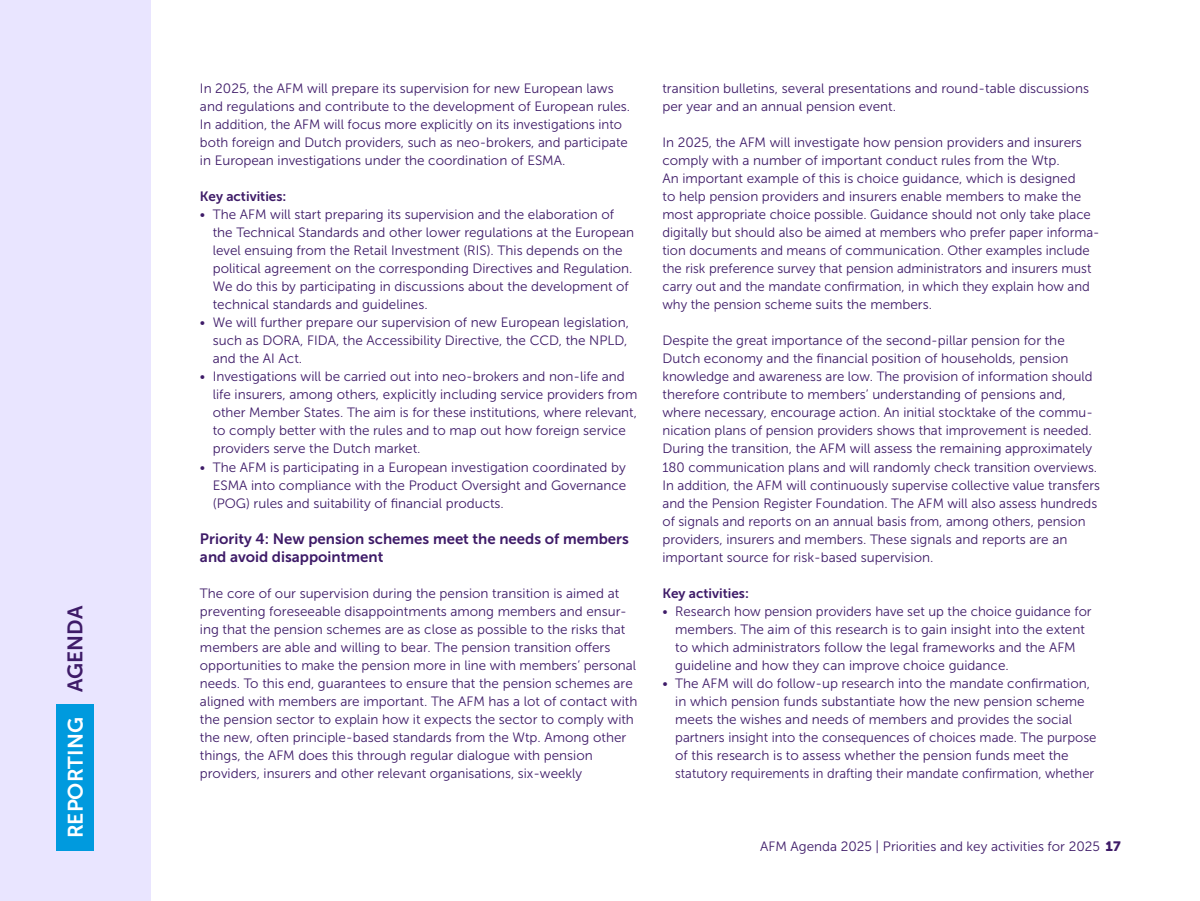
<style>
.page{position:relative;width:1200px;height:901px;background:#fff}
.page>*{position:absolute;margin:0;border:0;box-sizing:border-box;transform-origin:0 0}
.t1{font:21px "Museo Sans";color:#fff}
.H3_Subparagraafkop{font:15px/18px "Museo Sans 700";color:#3e1b68}
.P_Platte_tekst{font:13.5px/18px "Museo Sans 300";color:#3e1b68}
.t2{font:13.5px "Museo Sans";color:#3e1b68}
.P_Platte_tekst-2{font:13.5px "Museo Sans 700";color:#3e1b68}
.s1{color:#3e1b68}
.s2{font-family:"Museo Sans 900"}
</style>
<div class="page">
<div style="left:0;top:0;width:150px;height:900px;background:#e9e5ff"></div>
<div style="left:56px;top:704px;width:38px;height:146px;background:#009ade"></div>
<h1 class="t1" style="left:64px;top:837px;width:234px;rotate:-90deg">REPORTING <span class="s1">AGENDA</span></h1>
<p class="P_Platte_tekst" style="left:200px;top:79px;width:432px">In 2025, the AFM will prepare its supervision for new European laws and regulations and contribute to the development of European rules.<br>In addition, the AFM will focus more explicitly on its investigations into both foreign and Dutch providers, such as neo-brokers, and participate in European investigations under the coordination of ESMA.</p>
<p class="P_Platte_tekst-2" style="left:200px;top:189px;width:88px">Key activities:</p>
<p class="P_Platte_tekst" style="left:213px;top:205px;width:423px;text-indent:-13px">• The AFM will start preparing its supervision and the elaboration of the Technical Standards and other lower regulations at the European level ensuing from the Retail Investment (RIS). This depends on the political agreement on the corresponding Directives and Regulation.<br>We do this by participating in discussions about the development of technical standards and guidelines.</p>
<p class="P_Platte_tekst" style="left:213px;top:313px;width:418px;text-indent:-13px">• We will further prepare our supervision of new European legislation, such as DORA, FIDA, the Accessibility Directive, the CCD, the NPLD, and the AI Act.</p>
<p class="P_Platte_tekst" style="left:213px;top:367px;width:426px;text-indent:-13px">• Investigations will be carried out into neo-brokers and non-life and life insurers, among others, explicitly including service providers from other Member States. The aim is for these institutions, where relevant, to comply better with the rules and to map out how foreign service providers serve the Dutch market.</p>
<p class="P_Platte_tekst" style="left:213px;top:457px;width:415px;text-align:justify;text-indent:-13px">• The AFM is participating in a European investigation coordinated by ESMA into compliance with the Product Oversight and Governance (POG) rules and suitability of financial products.</p>
<h3 class="H3_Subparagraafkop" style="left:200px;top:529px;width:430px">Priority 4: New pension schemes meet the needs of members and avoid disappointment</h3>
<p class="P_Platte_tekst" style="left:200px;top:583px;width:439px">The core of our supervision during the pension transition is aimed at preventing foreseeable disappointments among members and ensur&shy;ing that the pension schemes are as close as possible to the risks that members are able and willing to bear. The pension transition offers opportunities to make the pension more in line with members’ personal needs. To this end, guarantees to ensure that the pension schemes are aligned with members are important. The AFM has a lot of contact with the pension sector to explain how it expects the sector to comply with the new, often principle-based standards from the Wtp. Among other things, the AFM does this through regular dialogue with pension providers, insurers and other relevant organisations, six-weekly</p>
<p class="P_Platte_tekst" style="left:662px;top:79px;width:428px">transition bulletins, several presentations and round-table discussions per year and an annual pension event.</p>
<p class="P_Platte_tekst" style="left:662px;top:133px;width:439px">In 2025, the AFM will investigate how pension providers and insurers comply with a number of important conduct rules from the Wtp.<br>An important example of this is choice guidance, which is designed<br>to help pension providers and insurers enable members to make the most appropriate choice possible. Guidance should not only take place digitally but should also be aimed at members who prefer paper informa&shy;tion documents and means of communication. Other examples include the risk preference survey that pension administrators and insurers must carry out and the mandate confirmation, in which they explain how and why the pension scheme suits the members.</p>
<p class="P_Platte_tekst" style="left:662px;top:331px;width:439px">Despite the great importance of the second-pillar pension for the Dutch economy and the financial position of households, pension knowledge and awareness are low. The provision of information should therefore contribute to members’ understanding of pensions and, where necessary, encourage action. An initial stocktake of the commu&shy;nication plans of pension providers shows that improvement is needed.<br>During the transition, the AFM will assess the remaining approximately 180 communication plans and will randomly check transition overviews.<br>In addition, the AFM will continuously supervise collective value transfers and the Pension Register Foundation. The AFM will also assess hundreds of signals and reports on an annual basis from, among others, pension providers, insurers and members. These signals and reports are an important source for risk-based supervision.</p>
<p class="P_Platte_tekst-2" style="left:662px;top:585px;width:88px">Key activities:</p>
<p class="P_Platte_tekst" style="left:675px;top:601px;width:418px;text-indent:-13px">• Research how pension providers have set up the choice guidance for members. The aim of this research is to gain insight into the extent to which administrators follow the legal frameworks and the AFM guideline and how they can improve choice guidance.</p>
<p class="P_Platte_tekst" style="left:675px;top:673px;width:423px;text-indent:-13px">• The AFM will do follow-up research into the mandate confirmation, in which pension funds substantiate how the new pension scheme meets the wishes and needs of members and provides the social partners insight into the consequences of choices made. The purpose of this research is to assess whether the pension funds meet the statutory requirements in drafting their mandate confirmation, whether</p>
<p class="t2" style="left:760px;top:838px;width:362px">AFM Agenda 2025 | Priorities and key activities for 2025 <span class="s2">17</span></p>
</div>
